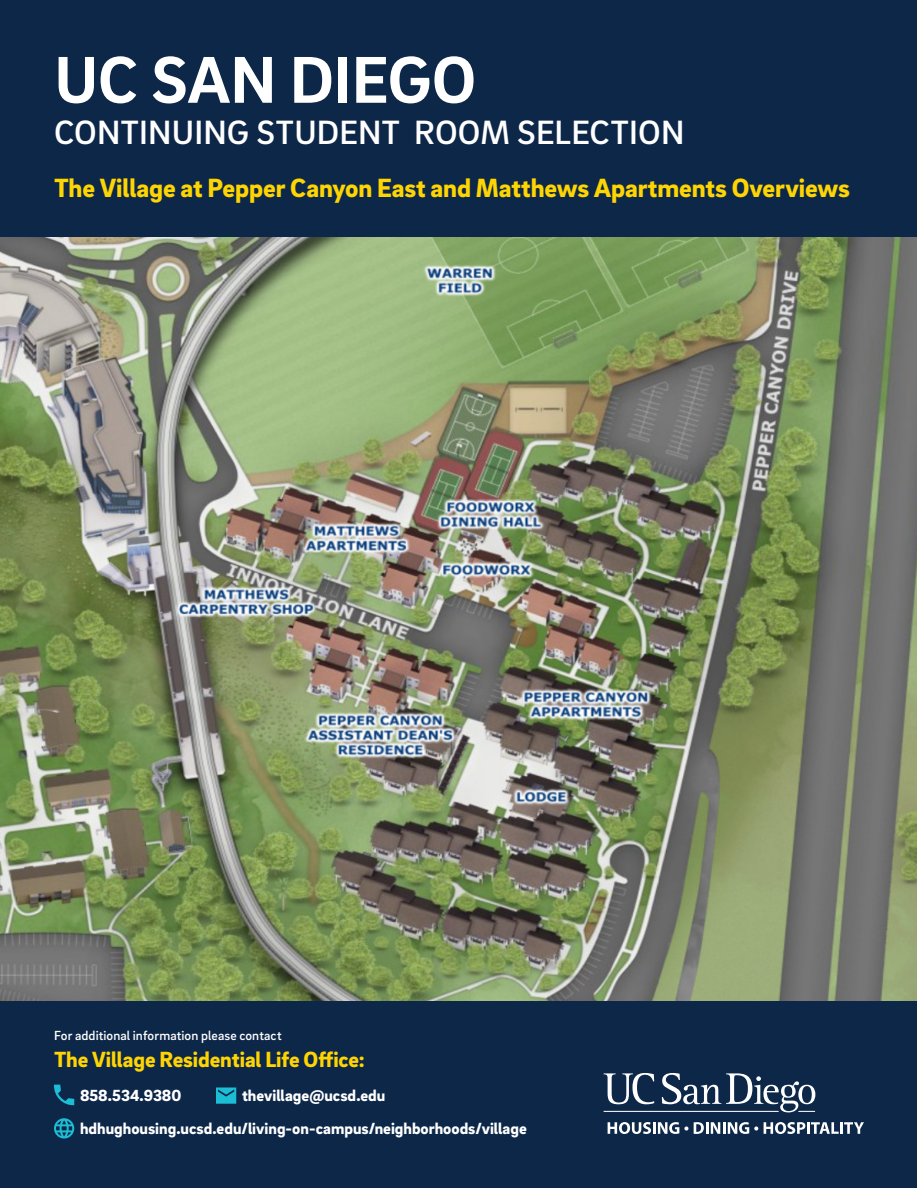
<style>
.page{position:relative;width:918px;height:1188px;background:#fff}
.page>*{position:absolute;margin:0;border:0;box-sizing:border-box;transform-origin:0 0}
.t1{font:700 67.8px "Brix Sans";letter-spacing:-.005em;color:#fff}
.t2{font:500 34.5px "Brix Sans";letter-spacing:.005em;color:#fff}
.t3{font:900 27px "Brix Sans";letter-spacing:-.005em;color:#fed503}
.t4{font:900 22.5px "Brix Sans";letter-spacing:-.005em;color:#fed503}
.t5{font:900 16.5px "Brix Sans";color:#fff}
.t6{font:500 13.5px "Brix Sans";letter-spacing:.005em;color:#fff}
</style>
<div class="page">
<div style="left:0;top:0;width:917px;height:1188px;background:#0d2749"></div>
<svg style="left:604px;top:1073px;width:211px;height:39px"></svg>
<svg style="left:608px;top:1122px;width:80px;height:12px"></svg>
<svg style="left:694px;top:1122px;width:64px;height:12px"></svg>
<svg style="left:764px;top:1122px;width:100px;height:12px"></svg>
<img style="left:0;top:237px;width:917px;height:764px">
<svg style="left:54px;top:1085px;width:20px;height:21px"></svg>
<svg style="left:216px;top:1088px;width:20px;height:16px"></svg>
<svg style="left:54px;top:1118px;width:20px;height:21px"></svg>
<p class="t1" style="left:54px;top:36px;width:423px">UC SAN DIEGO</p>
<p class="t2" style="left:54px;top:110px;width:632px">CONTINUING STUDENT ROOM SELECTION</p>
<p class="t3" style="left:54px;top:170px;width:797px">The Village at Pepper Canyon East and Matthews Apartments Overviews</p>
<p class="t6" style="left:54px;top:1027px;width:229px">For additional information please contact</p>
<p class="t4" style="left:54px;top:1045px;width:312px">The Village Residential Life Office:</p>
<p class="t5" style="left:80px;top:1084px;width:103px">858.534.9380</p>
<p class="t5" style="left:242px;top:1084px;width:145px">thevillage@ucsd.edu</p>
<p class="t5" style="left:80px;top:1118px;width:448px">hdhughousing.ucsd.edu/living-on-campus/neighborhoods/village</p>
</div>
